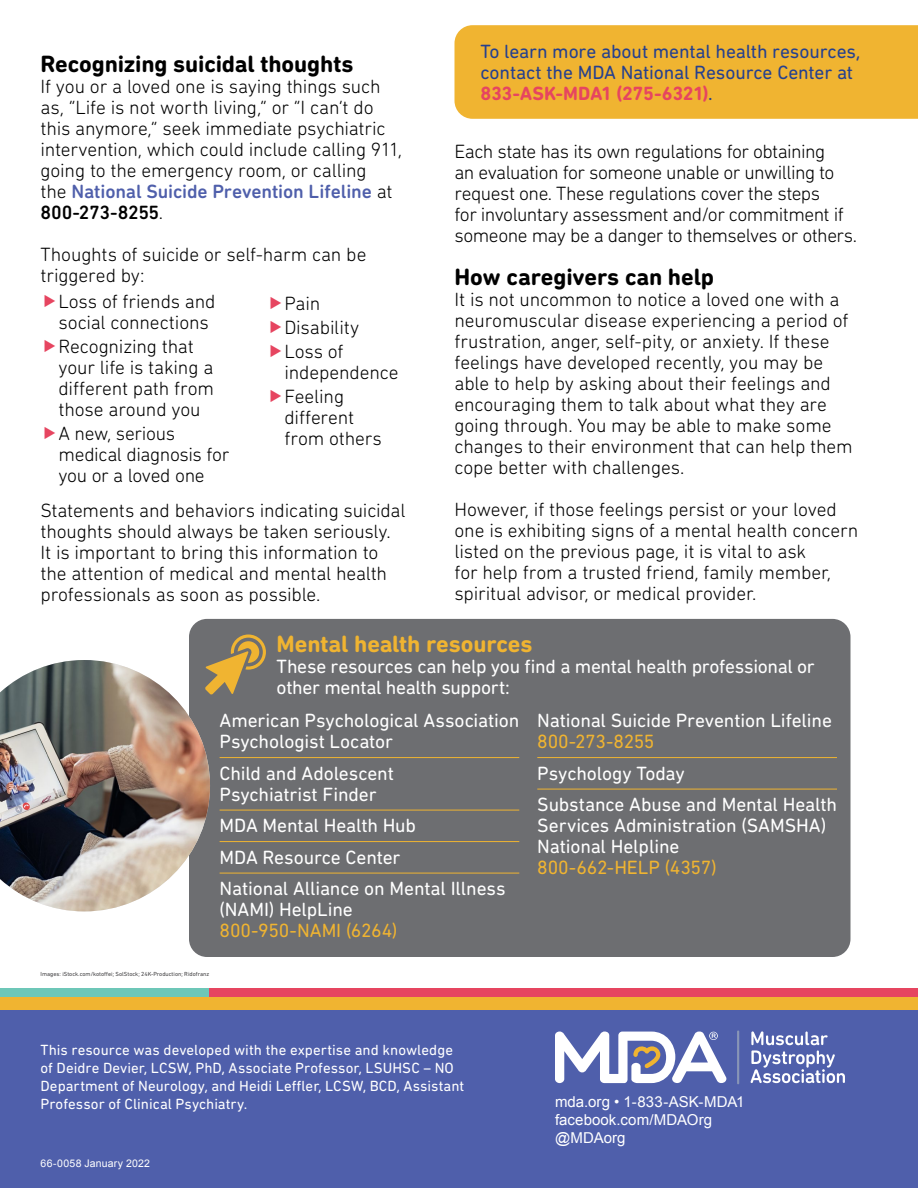
<style>
.page{position:relative;width:918px;height:1188px;background:#fff}
.page>*{position:absolute;margin:0;border:0;box-sizing:border-box;transform-origin:0 0}
.t1{font:700 24px "DIN Next Rounded LT Pro";letter-spacing:-.005em;color:#000}
.t2{font:700 24px "DIN Next Rounded LT Pro";letter-spacing:-.005em;color:#f0b431}
.t3{font:300 19.5px/21px "DIN Next Rounded LT Pro";letter-spacing:-.01em;color:#000}
.t4{font:19.5px/21px "DIN Next Rounded LT Pro";letter-spacing:-.01em;color:#fff}
.t5{font:300 19.5px/21px "DIN Next Rounded LT Pro";letter-spacing:-.03em;color:#000}
.t6{font:19.5px/21px "DIN Next Rounded LT Pro";letter-spacing:-.01em;color:#25408f}
.t7{font:19.5px "DIN Next Rounded LT Pro";letter-spacing:-.01em;color:#f0b431}
.t8{font:15px/18px "DIN Next Rounded LT Pro";letter-spacing:.005em;color:#fff}
.t9{font:15px/18px "Arial";letter-spacing:.005em;color:#fff}
.t10{font:10.5px "Arial";letter-spacing:.02em;color:#fff}
.t11{font:6px "DIN Next Rounded LT Pro";color:#414042}
.s1{font-weight:500;color:#4f5fab}
.s2{font-weight:500}
.s3{font-weight:700;color:#e64560}
</style>
<div class="page">
<div style="left:0;top:1010px;width:918px;height:178px;background:#4f5fab"></div>
<div style="left:0;top:988px;width:709px;height:9px;background:#6dc7b8"></div>
<div style="left:0;top:997px;width:918px;height:13px;background:#f0b431"></div>
<div style="left:209px;top:988px;width:709px;height:9px;background:#e64560"></div>
<svg style="left:737px;top:1030px;width:2px;height:54px"></svg>
<svg style="left:751px;top:1031px;width:94px;height:52px"></svg>
<svg style="left:555px;top:1031px;width:171px;height:52px"></svg>
<div style="left:189px;top:619px;width:661px;height:338px;background:#6d6e71;border-radius:18px"></div>
<img style="left:0;top:660px;width:210px;height:251px">
<div style="left:455px;top:25px;width:463px;height:94px;background:#f0b431"></div>
<hr style="left:220px;top:757px;width:299px;height:1px;background:#f0b431">
<hr style="left:220px;top:810px;width:299px;height:1px;background:#f0b431">
<hr style="left:220px;top:841px;width:299px;height:1px;background:#f0b431">
<hr style="left:220px;top:873px;width:299px;height:1px;background:#f0b431">
<hr style="left:537px;top:757px;width:300px;height:1px;background:#f0b431">
<hr style="left:537px;top:789px;width:300px;height:1px;background:#f0b431">
<svg style="left:205px;top:634px;width:61px;height:61px"></svg>
<p class="t1" style="left:40px;top:50px;width:315px">Recognizing suicidal thoughts</p>
<p class="t3" style="left:40px;top:76px;width:363px">If you or a loved one is saying things such as, “Life is not worth living,” or “I can’t do this anymore,” seek immediate psychiatric intervention, which could include calling 911, going to the emergency room, or calling<br>the <span class="s1">National Suicide Prevention Lifeline</span> at <span class="s2">800-273-8255</span>.</p>
<p class="t3" style="left:40px;top:244px;width:327px">Thoughts of suicide or self-harm can be triggered by:</p>
<p class="t3" style="left:58px;top:291px;width:159px">Loss of friends and social connections</p>
<p class="t3" style="left:58px;top:336px;width:157px">Recognizing that your life is taking a different path from those around you</p>
<p class="t3" style="left:58px;top:423px;width:172px">A new, serious medical diagnosis for you or a loved one</p>
<p class="t3" style="left:284px;top:291px;width:77px;line-height:24px">Pain<br>Disability<br>Loss of</p>
<p class="t3" style="left:284px;top:360px;width:116px;line-height:24px">independence<br>Feeling</p>
<p class="t3" style="left:284px;top:407px;width:99px">different from others</p>
<p class="t3" style="left:40px;top:500px;width:367px">Statements and behaviors indicating suicidal thoughts should always be taken seriously.<br>It is important to bring this information to the attention of medical and mental health professionals as soon as possible.</p>
<p class="t6" style="left:481px;top:41px;width:381px">To learn more about mental health resources, contact the MDA National Resource Center at<br><span class="s3">833-ASK-MDA1 (275-6321)</span>.</p>
<p class="t5" style="left:455px;top:140px;width:404px">Each state has its own regulations for obtaining<br>an evaluation for someone unable or unwilling to request one. These regulations cover the steps<br>for involuntary assessment and/or commitment if someone may be a danger to themselves or others.</p>
<p class="t1" style="left:454px;top:263px;width:261px">How caregivers can help</p>
<p class="t3" style="left:454px;top:289px;width:400px">It is not uncommon to notice a loved one with a neuromuscular disease experiencing a period of frustration, anger, self-pity, or anxiety. If these feelings have developed recently, you may be able to help by asking about their feelings and encouraging them to talk about what they are going through. You may be able to make some changes to their environment that can help them cope better with challenges.</p>
<p class="t3" style="left:454px;top:499px;width:405px">However, if those feelings persist or your loved one is exhibiting signs of a mental health concern listed on the previous page, it is vital to ask<br>for help from a trusted friend, family member, spiritual advisor, or medical provider.</p>
<p class="t2" style="left:277px;top:630px;width:257px">Mental health resources</p>
<p class="t4" style="left:277px;top:656px;width:540px">These resources can help you find a mental health professional or other mental health support:</p>
<p class="t4" style="left:220px;top:710px;width:301px">American Psychological Association<br>Psychologist Locator</p>
<p class="t4" style="left:220px;top:762px;width:176px">Child and Adolescent<br>Psychiatrist Finder</p>
<p class="t4" style="left:220px;top:810px;width:288px;line-height:31.5px">MDA Mental Health Hub<br>MDA Resource Center<br>National Alliance on Mental Illness</p>
<p class="t4" style="left:220px;top:899px;width:135px">(NAMI) HelpLine</p>
<p class="t7" style="left:220px;top:919px;width:179px">800-950-NAMI (6264)</p>
<p class="t4" style="left:537px;top:710px;width:296px">National Suicide Prevention Lifeline</p>
<p class="t7" style="left:537px;top:730px;width:119px">800-273-8255</p>
<p class="t4" style="left:537px;top:757px;width:301px;line-height:31.5px">Psychology Today<br>Substance Abuse and Mental Health</p>
<p class="t4" style="left:537px;top:815px;width:291px">Services Administration (SAMSHA)<br>National Helpline</p>
<p class="t7" style="left:537px;top:856px;width:181px">800-662-HELP (4357)</p>
<p class="t11" style="left:40px;top:971px;width:170px">Images: iStock.com/kotoffei; SolStock; 24K-Production; Ridofranz</p>
<p class="t8" style="left:40px;top:1041px;width:425px">This resource was developed with the expertise and knowledge of Deidre Devier, LCSW, PhD, Associate Professor, LSUHSC – NO Department of Neurology, and Heidi Leffler, LCSW, BCD, Assistant Professor of Clinical Psychiatry.</p>
<p class="t10" style="left:40px;top:1156px;width:111px">66-0058 January 2022</p>
<p class="t9" style="left:555px;top:1093px;width:191px">mda.org • 1-833-ASK-MDA1 facebook.com/MDAOrg @MDAorg</p>
</div>
